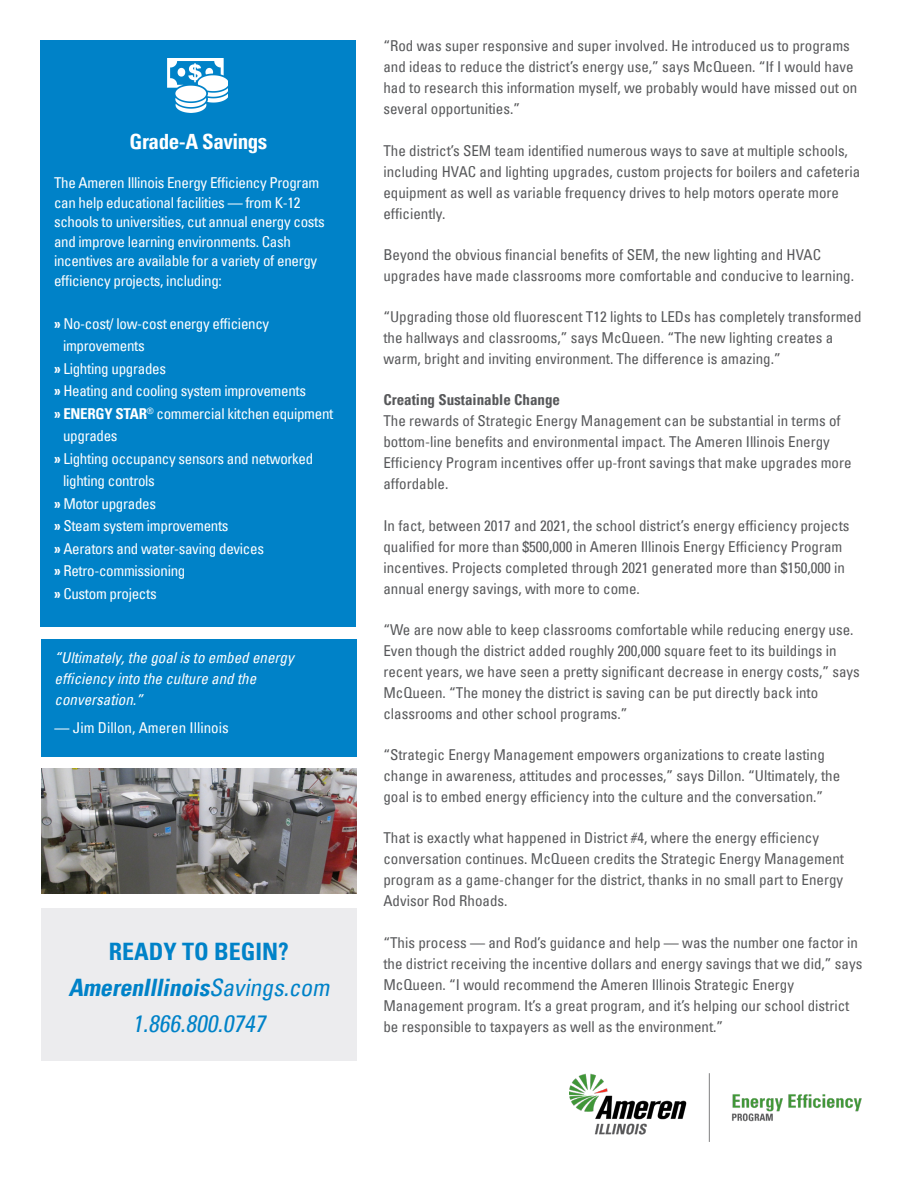
<style>
.page{position:relative;width:918px;height:1188px;background:#fff}
.page>*{position:absolute;margin:0;border:0;box-sizing:border-box;transform-origin:0 0}
.t1{font:italic 24px "Univers Com 67 Bold Cond";color:#0082c8}
.t2{font:italic condensed 24px "Univers LT";color:#0082c8}
.t3{font:24px "Univers Com 67 Bold Cond";color:#0082c8}
.Normal__Web{font:700 condensed 21px "Univers";letter-spacing:-.02em;color:#fff}
.Normal__Web-2{font:condensed 15px/21px "Univers LT";color:#57585a}
.Normal__Web-3{font:condensed 15px/19.5px "Univers LT";letter-spacing:-.02em;color:#fff}
.t4{font:italic condensed 15px/21px "Univers";color:#fff}
.Normal__Web-4{font:condensed 15px "Univers LT";color:#fff}
.s1{font-family:"Univers Com 67 Bold Cond";font-stretch:normal}
.s2{font-family:"Univers LT";font-stretch:condensed}
.s3{font-family:"Univers";font-weight:700}
</style>
<div class="page">
<div style="left:41px;top:908px;width:316px;height:152px;background:#ececee"></div>
<img style="left:569px;top:1073px;width:293px;height:69px">
<div style="left:40px;top:40px;width:316px;height:587px;background:#0082c8"></div>
<svg style="left:167px;top:58px;width:61px;height:55px"></svg>
<div style="left:41px;top:639px;width:315px;height:118px;background:#0082c8"></div>
<img style="left:41px;top:768px;width:316px;height:125px">
<p class="Normal__Web" style="left:130px;top:128px;width:139px">Grade-A Savings</p>
<p class="Normal__Web-3" style="left:54px;top:173px;width:272px">The Ameren Illinois Energy Efficiency Program can help educational facilities — from K-12 schools to universities, cut annual energy costs and improve learning environments. Cash incentives are available for a variety of energy efficiency projects, including:</p>
<p class="Normal__Web-3" style="left:54px;top:313px;width:217px"><span class="s1">»</span> No-cost/ low-cost energy efficiency</p>
<p class="Normal__Web-3" style="left:63px;top:336px;width:83px">improvements</p>
<p class="Normal__Web-3" style="left:54px;top:358px;width:114px"><span class="s1">»</span> Lighting upgrades</p>
<p class="Normal__Web-3" style="left:54px;top:381px;width:254px"><span class="s1">»</span> Heating and cooling system improvements</p>
<p class="Normal__Web-3" style="left:54px;top:403px;width:281px"><span class="s1">» ENERGY STAR</span><sup>®</sup> commercial kitchen equipment</p>
<p class="Normal__Web-3" style="left:63px;top:426px;width:56px">upgrades</p>
<p class="Normal__Web-3" style="left:54px;top:448px;width:261px"><span class="s1">»</span> Lighting occupancy sensors and networked</p>
<p class="Normal__Web-3" style="left:63px;top:471px;width:93px">lighting controls</p>
<p class="Normal__Web-3" style="left:54px;top:493px;width:104px"><span class="s1">»</span> Motor upgrades</p>
<p class="Normal__Web-3" style="left:54px;top:516px;width:176px"><span class="s1">»</span> Steam system improvements</p>
<p class="Normal__Web-3" style="left:54px;top:538px;width:211px"><span class="s1">»</span> Aerators and water-saving devices</p>
<p class="Normal__Web-3" style="left:54px;top:561px;width:133px"><span class="s1">»</span> Retro-commissioning</p>
<p class="Normal__Web-3" style="left:54px;top:583px;width:104px"><span class="s1">»</span> Custom projects</p>
<p class="t4" style="left:55px;top:647px;width:241px">“Ultimately, the goal is to embed energy efficiency into the culture and the conversation.”</p>
<p class="Normal__Web-4" style="left:55px;top:718px;width:176px">— Jim Dillon, Ameren Illinois</p>
<p class="t3" style="left:109px;top:936px;width:182px">READY TO BEGIN?</p>
<p class="t1" style="left:68px;top:972px;width:268px">AmerenIllinois<span class="s2">Savings.com</span></p>
<p class="t2" style="left:132px;top:1008px;width:140px">1.866.800.0747</p>
<p class="Normal__Web-2" style="left:383px;top:35px;width:476px">“Rod was super responsive and super involved. He introduced us to programs and ideas to reduce the district’s energy use,” says McQueen. “If I would have had to research this information myself, we probably would have missed out on several opportunities.”</p>
<p class="Normal__Web-2" style="left:383px;top:140px;width:478px">The district’s SEM team identified numerous ways to save at multiple schools, including HVAC and lighting upgrades, custom projects for boilers and cafeteria equipment as well as variable frequency drives to help motors operate more efficiently.</p>
<p class="Normal__Web-2" style="left:383px;top:244px;width:472px">Beyond the obvious financial benefits of SEM, the new lighting and HVAC upgrades have made classrooms more comfortable and conducive to learning.</p>
<p class="Normal__Web-2" style="left:383px;top:306px;width:480px">“Upgrading those old fluorescent T12 lights to LEDs has completely transformed the hallways and classrooms,” says McQueen. “The new lighting creates a warm, bright and inviting environment. The difference is amazing.”</p>
<p class="Normal__Web-2" style="left:383px;top:389px;width:470px"><span class="s3">Creating Sustainable Change<br></span>The rewards of Strategic Energy Management can be substantial in terms of bottom-line benefits and environmental impact. The Ameren Illinois Energy Efficiency Program incentives offer up-front savings that make upgrades more affordable.</p>
<p class="Normal__Web-2" style="left:383px;top:515px;width:468px">In fact, between 2017 and 2021, the school district’s energy efficiency projects qualified for more than $500,000 in Ameren Illinois Energy Efficiency Program incentives. Projects completed through 2021 generated more than $150,000 in annual energy savings, with more to come.</p>
<p class="Normal__Web-2" style="left:383px;top:619px;width:478px">“We are now able to keep classrooms comfortable while reducing energy use.<br>Even though the district added roughly 200,000 square feet to its buildings in recent years, we have seen a pretty significant decrease in energy costs,” says McQueen. “The money the district is saving can be put directly back into classrooms and other school programs.”</p>
<p class="Normal__Web-2" style="left:383px;top:744px;width:458px">“Strategic Energy Management empowers organizations to create lasting change in awareness, attitudes and processes,” says Dillon. “Ultimately, the goal is to embed energy efficiency into the culture and the conversation.”</p>
<p class="Normal__Web-2" style="left:383px;top:827px;width:462px">That is exactly what happened in District #4, where the energy efficiency conversation continues. McQueen credits the Strategic Energy Management program as a game-changer for the district, thanks in no small part to Energy Advisor Rod Rhoads.</p>
<p class="Normal__Web-2" style="left:383px;top:932px;width:481px">“This process — and Rod’s guidance and help — was the number one factor in the district receiving the incentive dollars and energy savings that we did,” says McQueen. “I would recommend the Ameren Illinois Strategic Energy Management program. It’s a great program, and it’s helping our school district be responsible to taxpayers as well as the environment.”</p>
</div>
